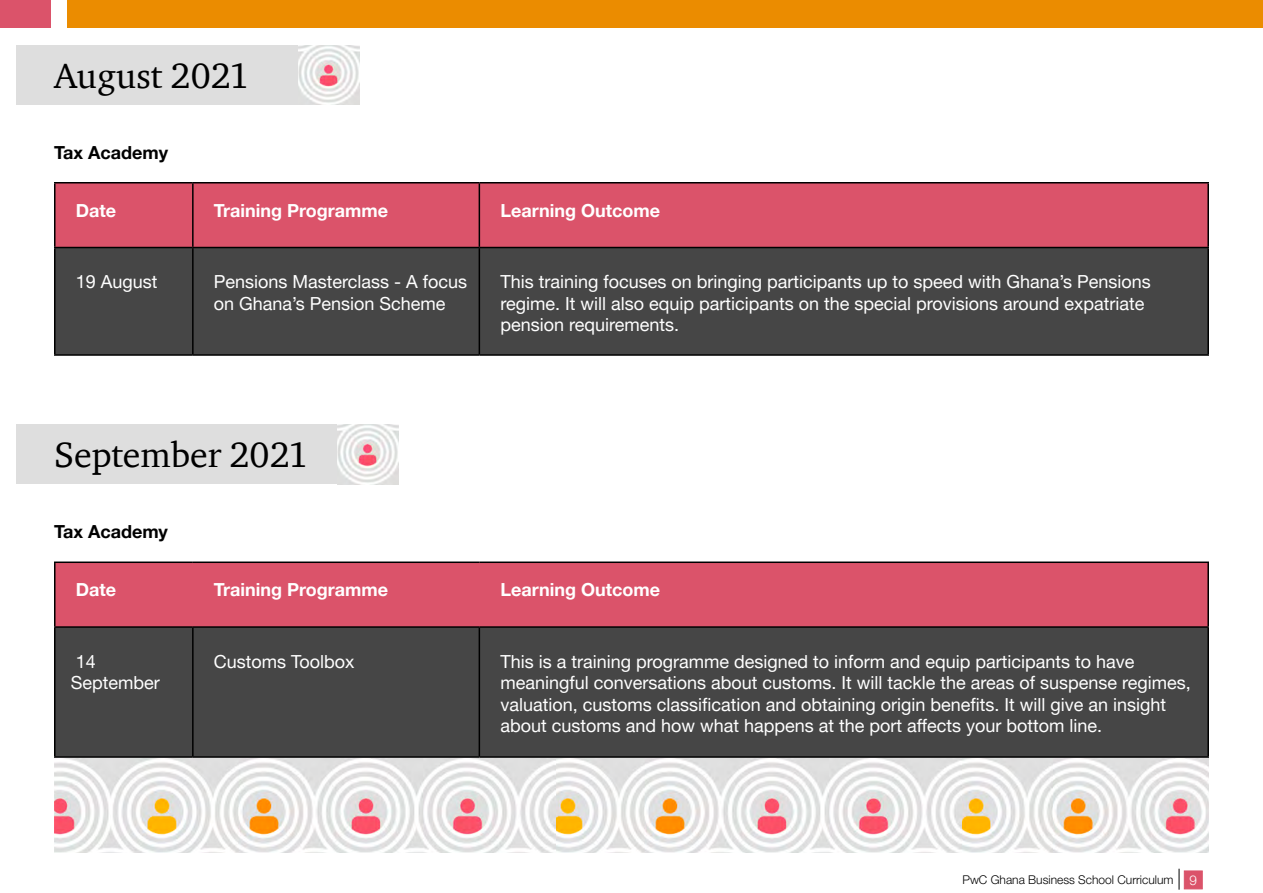
<style>
.page{position:relative;width:1263px;height:893px;background:#fff}
.page>*{position:absolute;margin:0;border:0;box-sizing:border-box;transform-origin:0 0}
.t1{font:36px "ITC Charter Com";color:#000}
.t2{font:18px "Helvetica Neue LT Pro";color:#fff}
.t3{font:700 18px "Helvetica Neue LT Pro";color:#fff}
.t4{font:700 18px "Helvetica Neue LT Pro";color:#000}
.t5{font:300 13.5px "Helvetica Neue LT Pro";color:#fff}
.t6{font:300 12px "Helvetica Neue LT Pro";color:#000}
</style>
<div class="page">
<div style="left:56px;top:563px;width:1151px;height:63px;background:#db536a"></div>
<div style="left:56px;top:628px;width:1151px;height:128px;background:#464646"></div>
<hr style="left:192px;top:628px;width:2px;height:128px;background:#000">
<hr style="left:479px;top:628px;width:1px;height:128px;background:#000">
<hr style="left:54px;top:561px;width:139px;height:2px;background:#000">
<hr style="left:54px;top:563px;width:2px;height:63px;background:#000">
<hr style="left:193px;top:561px;width:286px;height:2px;background:#000">
<hr style="left:479px;top:561px;width:730px;height:2px;background:#000">
<hr style="left:1207px;top:563px;width:2px;height:63px;background:#000">
<hr style="left:54px;top:626px;width:139px;height:2px;background:#000">
<hr style="left:54px;top:628px;width:2px;height:128px;background:#000">
<hr style="left:193px;top:626px;width:286px;height:2px;background:#000">
<hr style="left:479px;top:626px;width:730px;height:2px;background:#000">
<hr style="left:1207px;top:628px;width:2px;height:128px;background:#000">
<hr style="left:54px;top:756px;width:139px;height:2px;background:#000">
<hr style="left:193px;top:756px;width:286px;height:2px;background:#000">
<hr style="left:479px;top:756px;width:730px;height:2px;background:#000">
<div style="left:16px;top:424px;width:321px;height:60px;background:#dedede"></div>
<img style="left:337px;top:424px;width:62px;height:60px">
<div style="left:68px;top:0;width:1195px;height:27px;background:#eb8c00"></div>
<div style="left:0;top:0;width:51px;height:27px;background:#db536a"></div>
<img style="left:961px;top:759px;width:248px;height:93px">
<img style="left:555px;top:759px;width:406px;height:93px">
<img style="left:54px;top:759px;width:501px;height:93px">
<div style="left:16px;top:45px;width:282px;height:60px;background:#dedede"></div>
<img style="left:298px;top:45px;width:62px;height:60px">
<div style="left:1184px;top:870px;width:19px;height:19px;background:#db536a;border:1px solid #db536a"></div>
<svg style="left:1179px;top:869px;width:1px;height:21px"></svg>
<div style="left:56px;top:183px;width:1151px;height:64px;background:#db536a"></div>
<div style="left:56px;top:248px;width:1151px;height:106px;background:#464646"></div>
<hr style="left:192px;top:248px;width:2px;height:106px;background:#000">
<hr style="left:479px;top:248px;width:1px;height:106px;background:#000">
<hr style="left:54px;top:182px;width:139px;height:1px;background:#000001">
<hr style="left:54px;top:183px;width:2px;height:64px;background:#000001">
<hr style="left:193px;top:182px;width:286px;height:1px;background:#000001">
<hr style="left:192px;top:183px;width:2px;height:64px;background:#000001">
<hr style="left:479px;top:182px;width:730px;height:1px;background:#000001">
<hr style="left:479px;top:183px;width:1px;height:64px;background:#000001">
<hr style="left:1207px;top:183px;width:2px;height:64px;background:#000001">
<hr style="left:54px;top:247px;width:139px;height:1px;background:#000">
<hr style="left:54px;top:248px;width:2px;height:106px;background:#000">
<hr style="left:193px;top:247px;width:286px;height:1px;background:#000">
<hr style="left:479px;top:247px;width:730px;height:1px;background:#000">
<hr style="left:1207px;top:248px;width:2px;height:106px;background:#000">
<hr style="left:54px;top:354px;width:139px;height:2px;background:#000">
<hr style="left:193px;top:354px;width:286px;height:2px;background:#000">
<hr style="left:479px;top:354px;width:730px;height:2px;background:#000">
<p class="t1" style="left:54px;top:53px;width:197px">August 2021</p>
<p class="t4" style="left:54px;top:141px;width:115px">Tax Academy</p>
<p class="t3" style="left:76px;top:199px;width:42px">Date</p>
<p class="t3" style="left:214px;top:199px;width:176px">Training Programme</p>
<p class="t3" style="left:500px;top:199px;width:161px">Learning Outcome</p>
<p class="t2" style="left:76px;top:270px;width:83px">19 August</p>
<p class="t2" style="left:214px;top:270px;width:255px">Pensions Masterclass - A focus</p>
<p class="t2" style="left:214px;top:292px;width:233px">on Ghana’s Pension Scheme</p>
<p class="t2" style="left:500px;top:270px;width:652px">This training focuses on bringing participants up to speed with Ghana’s Pensions</p>
<p class="t2" style="left:500px;top:292px;width:646px">regime. It will also equip participants on the special provisions around expatriate</p>
<p class="t2" style="left:500px;top:314px;width:180px">pension requirements.</p>
<p class="t1" style="left:54px;top:433px;width:256px">September 2021</p>
<p class="t4" style="left:54px;top:521px;width:115px">Tax Academy</p>
<p class="t3" style="left:76px;top:579px;width:42px">Date</p>
<p class="t3" style="left:214px;top:579px;width:176px">Training Programme</p>
<p class="t3" style="left:500px;top:579px;width:161px">Learning Outcome</p>
<p class="t2" style="left:76px;top:650px;width:22px">14</p>
<p class="t2" style="left:71px;top:672px;width:91px">September</p>
<p class="t2" style="left:214px;top:650px;width:142px">Customs Toolbox</p>
<p class="t2" style="left:500px;top:650px;width:636px">This is a training programme designed to inform and equip participants to have</p>
<p class="t2" style="left:500px;top:672px;width:692px">meaningful conversations about customs. It will tackle the areas of suspense regimes,</p>
<p class="t2" style="left:500px;top:693px;width:667px">valuation, customs classification and obtaining origin benefits. It will give an insight</p>
<p class="t2" style="left:500px;top:715px;width:603px">about customs and how what happens at the port affects your bottom line.</p>
<p class="t6" style="left:962px;top:873px;width:212px">PwC Ghana Business School Curriculum</p>
<p class="t5" style="left:1189px;top:871px;width:9px">9</p>
</div>
